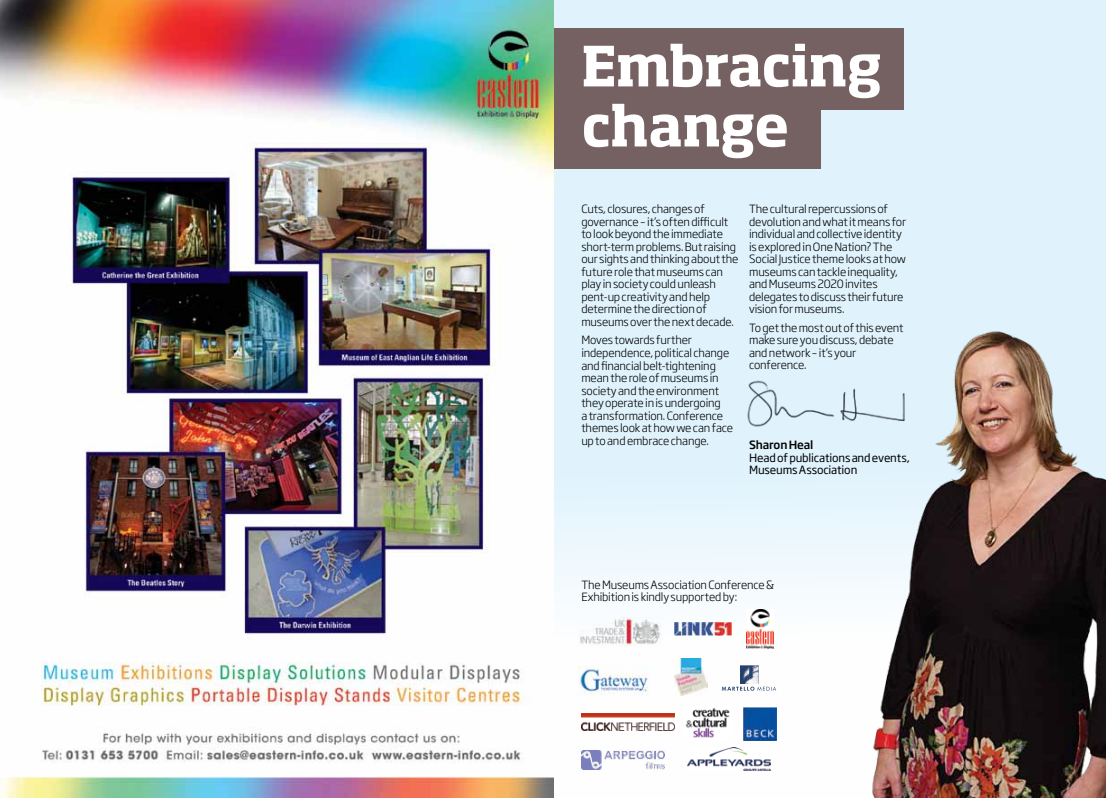
<style>
.page{position:relative;width:1106px;height:798px;background:#fff}
.page>*{position:absolute;margin:0;border:0;box-sizing:border-box;transform-origin:0 0}
.t1{font:700 54.62px/60px "Soho Pro";letter-spacing:-.015em;color:#fff}
.t2{font:300 11.25px/12.5px "Soho Gothic Std";letter-spacing:-.015em;color:#000}
.t3{font:11.25px/12.5px "Soho Gothic Std";letter-spacing:-.015em;color:#000}
.t4{font:500 11.25px "Soho Gothic Std";letter-spacing:-.015em;color:#000}
</style>
<div class="page">
<div style="left:553px;top:0;width:553px;height:797px;background:linear-gradient(to bottom,#d7f0fd,#fbfcfd)"></div>
<div style="left:553px;top:28px;width:351px;height:82px;background:#766162"></div>
<div style="left:552px;top:110px;width:268px;height:59px;background:#766162"></div>
<img style="left:744px;top:377px;width:105px;height:52px">
<img style="left:0;top:0;width:553px;height:797px">
<img style="left:674px;top:622px;width:57px;height:13px">
<img style="left:746px;top:609px;width:27px;height:39px">
<img style="left:578px;top:666px;width:74px;height:31px">
<img style="left:581px;top:713px;width:93px;height:17px">
<img style="left:743px;top:707px;width:33px;height:33px">
<img style="left:684px;top:704px;width:47px;height:35px">
<img style="left:581px;top:750px;width:83px;height:19px">
<img style="left:687px;top:747px;width:83px;height:22px">
<img style="left:674px;top:657px;width:34px;height:38px">
<img style="left:579px;top:617px;width:83px;height:30px">
<img style="left:849px;top:278px;width:257px;height:519px">
<img style="left:740px;top:665px;width:18px;height:18px">
<svg style="left:721px;top:686px;width:55px;height:4px"></svg>
<h1 class="t1" style="left:581px;top:32px;width:302px">Embracing change</h1>
<p class="t2" style="left:581px;top:203px;width:159px">Cuts, closures, changes of governance – it’s often difficult to look beyond the immediate short-term problems. But raising our sights and thinking about the future role that museums can play in society could unleash pent-up creativity and help determine the direction of museums over the next decade.</p>
<p class="t2" style="left:581px;top:334px;width:153px">Moves towards further independence, political change and financial belt-tightening mean the role of museums in society and the environment they operate in is undergoing<br>a transformation. Conference themes look at how we can face up to and embrace change.</p>
<p class="t2" style="left:749px;top:203px;width:158px">The cultural repercussions of devolution and what it means for individual and collective identity is explored in One Nation? The<br>Social Justice theme looks at how museums can tackle inequality, and Museums 2020 invites delegates to discuss their future vision for museums.</p>
<p class="t2" style="left:749px;top:321px;width:156px">To get the most out of this event make sure you discuss, debate and network – it’s your conference.</p>
<p class="t4" style="left:749px;top:437px;width:66px">Sharon Heal</p>
<p class="t3" style="left:749px;top:451px;width:162px">Head of publications and events,<br>Museums Association</p>
<p class="t2" style="left:581px;top:578px;width:194px">The Museums Association Conference &amp;<br>Exhibition is kindly supported by:</p>
</div>
